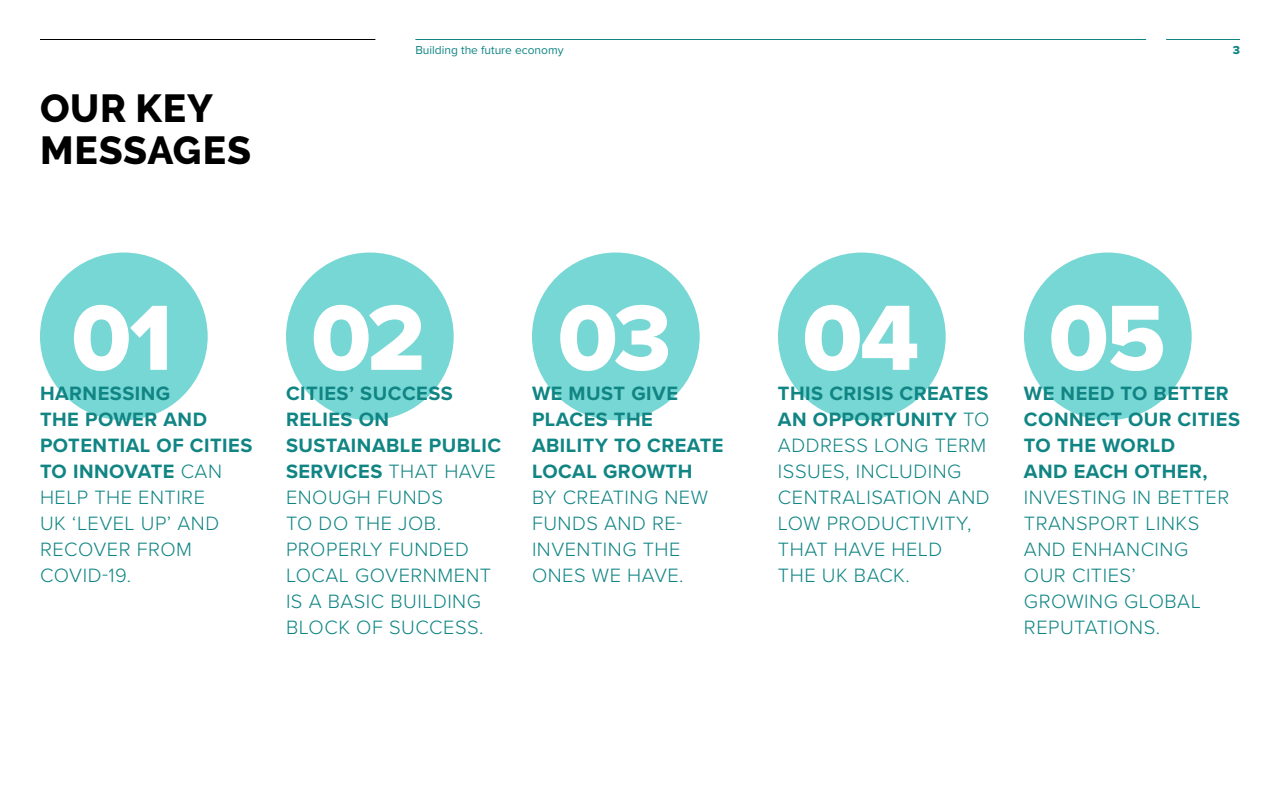
<style>
.page{position:relative;width:1280px;height:800px;background:#fff}
.page>*{position:absolute;margin:0;border:0;box-sizing:border-box;transform-origin:0 0}
.Page_headline{font:96px "Proxima Nova Extrabld";letter-spacing:-.025em;color:#fff}
.Page_headline-2{font:800 39px/42px "Raleway";letter-spacing:.02em;color:#000}
.Teal_subhead{font:300 20px/26px "Proxima Nova";letter-spacing:.025em;color:#108584}
.t1{font:12px "Proxima Nova";color:#108584}
.t2{font:12px "Proxima Nova Extrabld";color:#108584}
.s1{font-weight:700}
</style>
<div class="page">
<div style="left:286px;top:253px;width:168px;height:167px;background:#77d7d4;border-radius:50%"></div>
<div style="left:532px;top:253px;width:168px;height:167px;background:#77d7d4;border-radius:50%"></div>
<div style="left:778px;top:253px;width:168px;height:167px;background:#77d7d4;border-radius:50%"></div>
<div style="left:1024px;top:253px;width:168px;height:167px;background:#77d7d4;border-radius:50%"></div>
<div style="left:40px;top:253px;width:168px;height:167px;background:#77d7d4;border-radius:50%"></div>
<hr style="left:40px;top:39px;width:335px;height:1px;background:#000">
<hr style="left:1166px;top:39px;width:74px;height:1px;background:#108584">
<hr style="left:415px;top:39px;width:731px;height:1px;background:#108584">
<p class="Page_headline-2" style="left:40px;top:87px;width:213px">OUR KEY<br>MESSAGES</p>
<p class="t1" style="left:415px;top:42px;width:150px">Building the future economy</p>
<p class="t2" style="left:1233px;top:42px;width:9px">3</p>
<p class="Page_headline" style="left:71px;top:266px;width:103px">01</p>
<p class="Page_headline" style="left:311px;top:266px;width:116px">02</p>
<p class="Page_headline" style="left:558px;top:266px;width:115px">03</p>
<p class="Page_headline" style="left:802px;top:266px;width:118px">04</p>
<p class="Page_headline" style="left:1049px;top:266px;width:118px">05</p>
<p class="Teal_subhead" style="left:40px;top:379px;width:214px"><span class="s1">HARNESSING<br>THE POWER AND<br>POTENTIAL OF CITIES<br>TO INNOVATE</span> CAN<br>HELP THE ENTIRE<br>UK ‘LEVEL UP’ AND<br>RECOVER FROM<br>COVID-19.</p>
<p class="Teal_subhead" style="left:286px;top:379px;width:217px"><span class="s1">CITIES’ SUCCESS<br>RELIES ON<br>SUSTAINABLE PUBLIC<br>SERVICES</span> THAT HAVE<br>ENOUGH FUNDS<br>TO DO THE JOB.<br>PROPERLY FUNDED<br>LOCAL GOVERNMENT<br>IS A BASIC BUILDING<br>BLOCK OF SUCCESS.</p>
<p class="Teal_subhead" style="left:532px;top:379px;width:193px"><span class="s1">WE MUST GIVE<br>PLACES THE<br>ABILITY TO CREATE<br>LOCAL GROWTH<br></span>BY CREATING NEW<br>FUNDS AND RE-<br>INVENTING THE<br>ONES WE HAVE.</p>
<p class="Teal_subhead" style="left:778px;top:379px;width:213px"><span class="s1">THIS CRISIS CREATES<br>AN OPPORTUNITY</span> TO<br>ADDRESS LONG TERM<br>ISSUES, INCLUDING<br>CENTRALISATION AND<br>LOW PRODUCTIVITY,<br>THAT HAVE HELD<br>THE UK BACK.</p>
<p class="Teal_subhead" style="left:1024px;top:379px;width:218px"><span class="s1">WE NEED TO BETTER<br>CONNECT OUR CITIES<br>TO THE WORLD<br>AND EACH OTHER,<br></span>INVESTING IN BETTER<br>TRANSPORT LINKS<br>AND ENHANCING<br>OUR CITIES’<br>GROWING GLOBAL<br>REPUTATIONS.</p>
</div>
